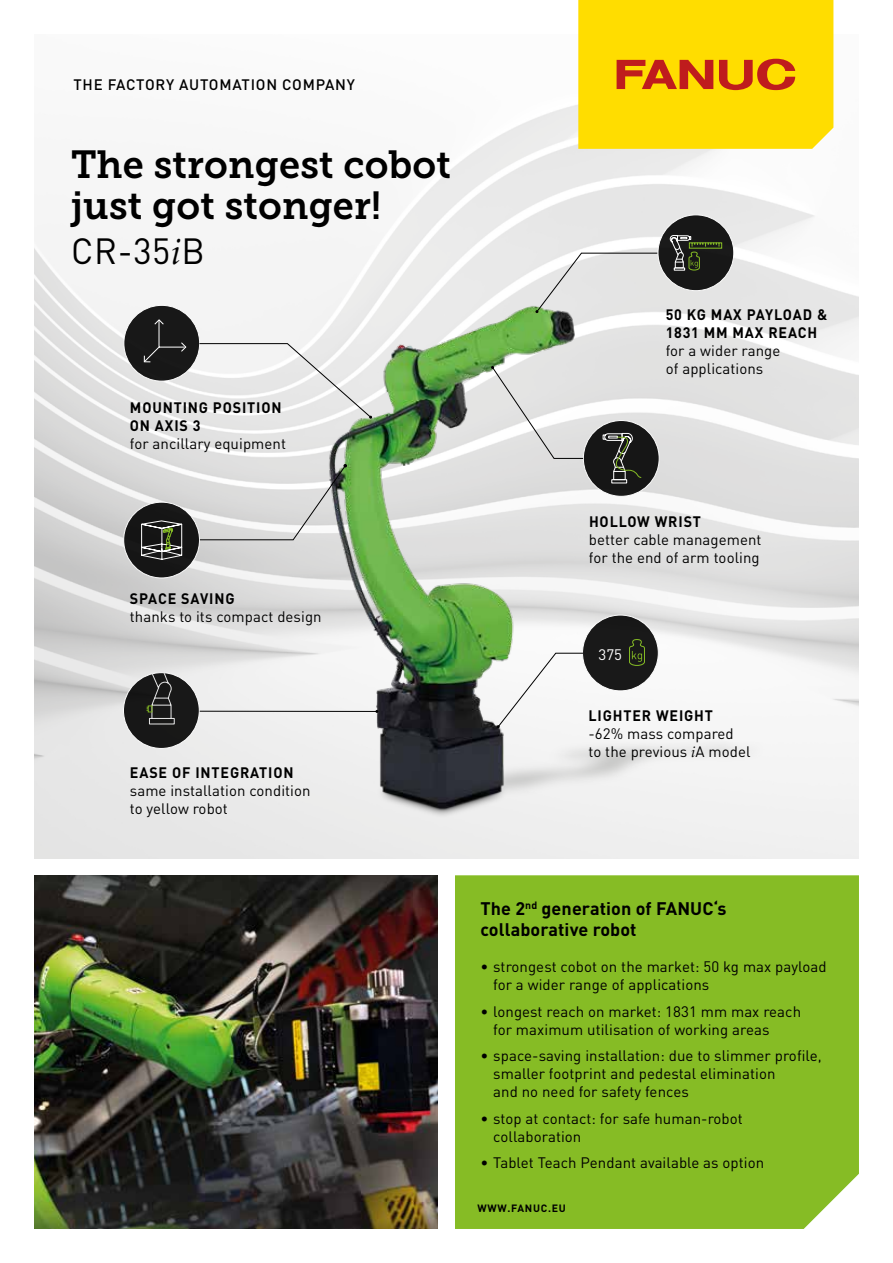
<style>
.page{position:relative;width:893px;height:1263px;background:#fff}
.page>*{position:absolute;margin:0;border:0;box-sizing:border-box;transform-origin:0 0}
.t1{font:39px/40.5px "Museo Slab 700";letter-spacing:.005em;color:#000}
.t2{font:36px "DIN Pro";color:#000}
.t3{font:700 18px/21.6px "DIN Pro";letter-spacing:.005em;color:#000}
.t4{font:15px/18px "DIN Pro";letter-spacing:.005em;color:#000}
.t5{font:700 15px/18px "DIN Pro";letter-spacing:.06em;color:#000;scale:.95 1}
.t6{font:500 15px "DIN Pro";letter-spacing:.05em;color:#000}
.t7{font:15px "DIN Pro";color:#fff}
.t8{font:700 10.5px "DIN Pro";letter-spacing:.07em;color:#000}
.s1{font-family:"Palatino Linotype";font-style:italic}
</style>
<div class="page">
<img style="left:34px;top:34px;width:825px;height:824px">
<img style="left:284px;top:281px;width:492px;height:577px">
<img style="left:34px;top:875px;width:404px;height:353px">
<svg style="left:583px;top:420px;width:76px;height:76px;background:#202020"></svg>
<div style="left:583px;top:420px;width:76px;height:77px;border:1px solid #fff;border-radius:50%"></div>
<div style="left:611px;top:479px;width:16px;height:4px;border:1px solid #fff"></div>
<svg style="left:602px;top:433px;width:40px;height:45px;background:#363832"></svg>
<svg style="left:124px;top:305px;width:76px;height:76px;background:#212121"></svg>
<div style="left:123px;top:305px;width:77px;height:76px;border:1px solid #fff;border-radius:50%"></div>
<svg style="left:144px;top:319px;width:43px;height:44px;background:#252525"></svg>
<div style="left:582px;top:615px;width:76px;height:76px;background:#191919;border-radius:50%"></div>
<svg style="left:629px;top:639px;width:16px;height:27px"></svg>
<svg style="left:199px;top:343px;width:173px;height:76px"></svg>
<svg style="left:497px;top:652px;width:87px;height:76px"></svg>
<svg style="left:491px;top:366px;width:93px;height:93px;background:#e1e1e1"></svg>
<svg style="left:198px;top:464px;width:149px;height:77px;background:#d3d4d3"></svg>
<svg style="left:535px;top:252px;width:123px;height:61px;background:#e0e1e0"></svg>
<hr style="left:199px;top:711px;width:178px;height:1px;background:#000">
<svg style="left:123px;top:673px;width:76px;height:75px;background:#212120"></svg>
<svg style="left:139px;top:673px;width:53px;height:52px;background:#373736"></svg>
<svg style="left:658px;top:215px;width:76px;height:76px;background:#212121"></svg>
<div style="left:658px;top:214px;width:76px;height:77px;border:1px solid #fff;border-radius:50%"></div>
<svg style="left:669px;top:235px;width:53px;height:36px;background:#373c2f"></svg>
<div style="left:124px;top:502px;width:75px;height:76px;background:#151515;border-radius:50%"></div>
<div style="left:123px;top:502px;width:77px;height:76px;border:1px solid #fff;border-radius:50%"></div>
<svg style="left:141px;top:520px;width:42px;height:40px"></svg>
<svg style="left:578px;top:0;width:255px;height:149px;background:#face04"></svg>
<div style="left:455px;top:875px;width:404px;height:354px;background:#86bc25"></div>
<p class="t6" style="left:73px;top:75px;width:283px">THE FACTORY AUTOMATION COMPANY</p>
<h1 class="t1" style="left:71px;top:145px;width:381px">The strongest cobot just got stonger!</h1>
<h2 class="t2" style="left:71px;top:228px;width:135px">CR-35<span class="s1">i</span>B</h2>
<p class="t5" style="left:130px;top:398px;width:161px">MOUNTING POSITION<br>ON AXIS 3</p>
<p class="t4" style="left:130px;top:434px;width:158px">for ancillary equipment</p>
<p class="t5" style="left:130px;top:589px;width:111px">SPACE SAVING</p>
<p class="t4" style="left:130px;top:608px;width:193px">thanks to its compact design</p>
<p class="t5" style="left:130px;top:763px;width:174px">EASE OF INTEGRATION</p>
<p class="t4" style="left:130px;top:781px;width:182px">same installation condition to yellow robot</p>
<p class="t5" style="left:666px;top:305px;width:171px">50 KG MAX PAYLOAD &amp;<br>1831 MM MAX REACH</p>
<p class="t4" style="left:666px;top:341px;width:116px">for a wider range of applications</p>
<p class="t5" style="left:589px;top:512px;width:119px">HOLLOW WRIST</p>
<p class="t4" style="left:589px;top:530px;width:174px">better cable management for the end of arm tooling</p>
<p class="t7" style="left:598px;top:645px;width:25px">375</p>
<p class="t5" style="left:589px;top:706px;width:132px">LIGHTER WEIGHT</p>
<p class="t4" style="left:588px;top:724px;width:163px">-62% mass compared<br>to the previous <span class="s1">i</span>A model</p>
<p class="t3" style="left:480px;top:897px;width:248px">The 2<sup>nd</sup> generation of FANUC‘s collaborative robot</p>
<p class="t4" style="left:493px;top:957px;width:335px;text-indent:-13px">• strongest cobot on the market: 50 kg max payload for a wider range of applications</p>
<p class="t4" style="left:493px;top:1002px;width:309px;text-indent:-13px">• longest reach on market: 1831 mm max reach for maximum utilisation of working areas</p>
<p class="t4" style="left:493px;top:1046px;width:330px;text-indent:-13px">• space-saving installation: due to slimmer profile, smaller footprint and pedestal elimination<br>and no need for safety fences</p>
<p class="t4" style="left:493px;top:1109px;width:251px;text-indent:-13px">• stop at contact: for safe human-robot collaboration</p>
<p class="t4" style="left:480px;top:1153px;width:285px">• Tablet Teach Pendant available as option</p>
<p class="t8" style="left:477px;top:1201px;width:90px">WWW.FANUC.EU</p>
</div>
